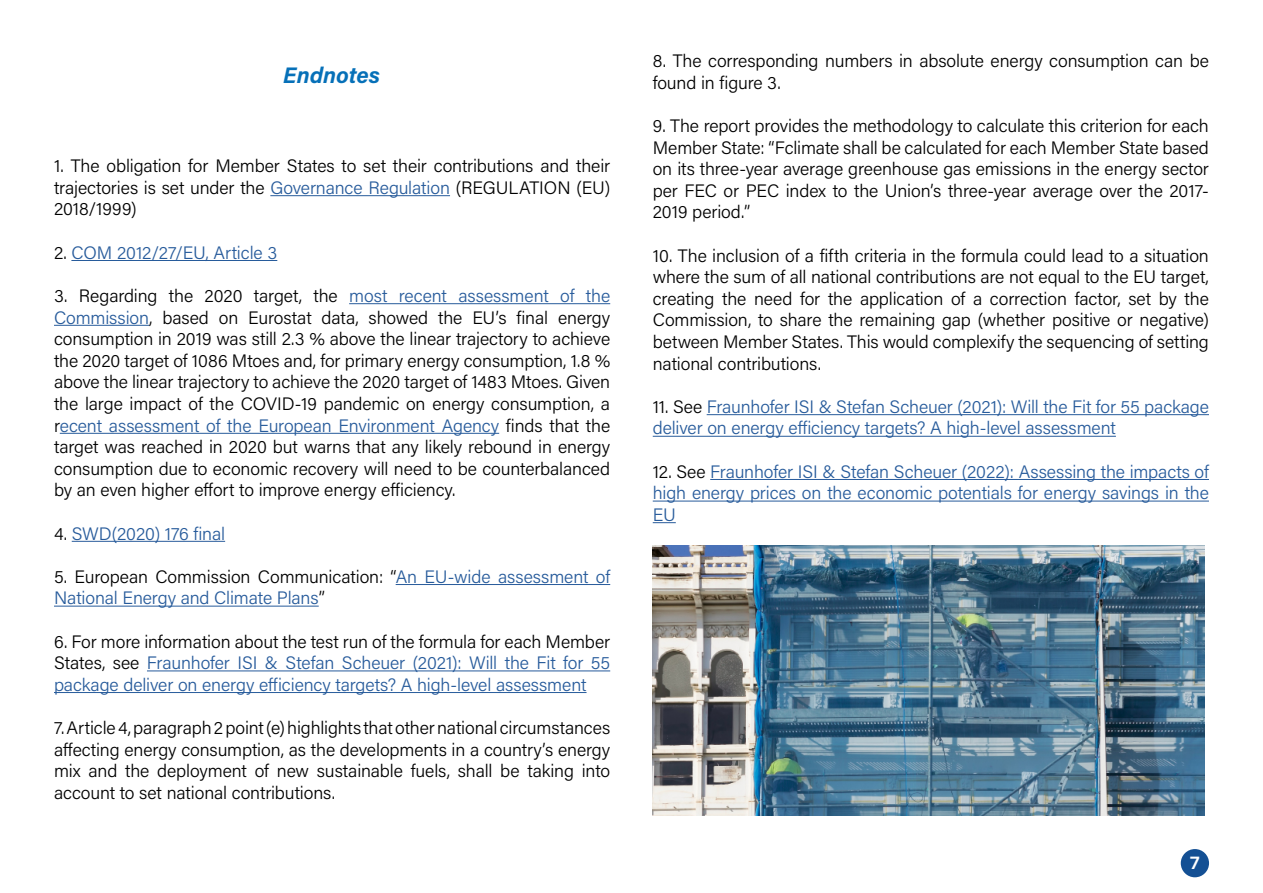
<style>
.page{position:relative;width:1263px;height:893px;background:#fff}
.page>*{position:absolute;margin:0;border:0;box-sizing:border-box;transform-origin:0 0}
.t1{font:22.5px "Acumin Variable Concept";color:#0670b8}
.t2{font:18px/21.6px "Acumin Variable Concept";letter-spacing:-.01em;color:#000;text-align:justify}
.t3{font:18px/21.6px "Acumin Variable Concept";letter-spacing:-.01em;color:#275b9b}
.t4{font:600 18px "Metropolis";color:#fff}
.s1{color:#275b9b}
.s2{color:#000}
</style>
<div class="page">
<div style="left:1181px;top:849px;width:28px;height:28px;background:#145094;border-radius:50%"></div>
<hr style="left:270px;top:195px;width:180px;height:1px;background:#275b9b">
<hr style="left:71px;top:260px;width:206px;height:1px;background:#275b9b">
<hr style="left:349px;top:303px;width:261px;height:1px;background:#275b9b">
<hr style="left:54px;top:325px;width:95px;height:1px;background:#275b9b">
<hr style="left:60px;top:433px;width:439px;height:1px;background:#275b9b">
<hr style="left:72px;top:541px;width:153px;height:1px;background:#275b9b">
<hr style="left:396px;top:584px;width:214px;height:1px;background:#275b9b">
<hr style="left:54px;top:606px;width:265px;height:1px;background:#275b9b">
<hr style="left:147px;top:670px;width:463px;height:1px;background:#275b9b">
<hr style="left:54px;top:692px;width:532px;height:1px;background:#275b9b">
<hr style="left:707px;top:414px;width:502px;height:1px;background:#275b9b">
<hr style="left:653px;top:436px;width:463px;height:1px;background:#275b9b">
<hr style="left:710px;top:479px;width:499px;height:1px;background:#275b9b">
<hr style="left:653px;top:501px;width:556px;height:1px;background:#275b9b">
<svg style="left:653px;top:522px;width:23px;height:1px"></svg>
<img style="left:653px;top:546px;width:552px;height:269px">
<p class="t1" style="left:283px;top:60px;width:98px">Endnotes</p>
<p class="t2" style="left:54px;top:155px;width:558px">1. The obligation for Member States to set their contributions and their trajectories is set under the <span class="s1">Governance Regulation</span> (REGULATION (EU)<br>2018/1999)</p>
<p class="t3" style="left:54px;top:241px;width:225px"><span class="s2">2.</span> COM 2012/27/EU, Article 3</p>
<p class="t2" style="left:54px;top:284px;width:558px">3. Regarding the 2020 target, the <span class="s1">most recent assessment of the Commission</span>, based on Eurostat data, showed the EU’s final energy consumption in 2019 was still 2.3 % above the linear trajectory to achieve the 2020 target of 1086 Mtoes and, for primary energy consumption, 1.8 % above the linear trajectory to achieve the 2020 target of 1483 Mtoes. Given the large impact of the COVID-19 pandemic on energy consumption, a r<span class="s1">ecent assessment of the European Environment Agency</span> finds that the target was reached in 2020 but warns that any likely rebound in energy consumption due to economic recovery will need to be counterbalanced by an even higher effort to improve energy efficiency.</p>
<p class="t3" style="left:54px;top:522px;width:173px"><span class="s2">4.</span> SWD(2020) 176 final</p>
<p class="t3" style="left:54px;top:565px;width:558px"><span class="s2">5. European Commission Communication: “</span>An EU-wide assessment of<br>National Energy and Climate Plans<span class="s2">”</span></p>
<p class="t3" style="left:54px;top:630px;width:558px;text-align:justify"><span class="s2">6. For more information about the test run of the formula for each Member States, see</span> Fraunhofer ISI &amp; Stefan Scheuer (2021): Will the Fit for 55 package deliver on energy efficiency targets? A high-level assessment</p>
<p class="t2" style="left:54px;top:716px;width:558px">7. Article 4, paragraph 2 point (e) highlights that other national circumstances affecting energy consumption, as the developments in a country’s energy mix and the deployment of new sustainable fuels, shall be taking into account to set national contributions.</p>
<p class="t2" style="left:653px;top:49px;width:558px">8. The corresponding numbers in absolute energy consumption can be found in figure 3.</p>
<p class="t2" style="left:653px;top:114px;width:558px">9. The report provides the methodology to calculate this criterion for each Member State: “Fclimate shall be calculated for each Member State based on its three-year average greenhouse gas emissions in the energy sector per FEC or PEC index to the Union’s three-year average over the 2017- 2019 period.”</p>
<p class="t2" style="left:653px;top:244px;width:558px">10. The inclusion of a fifth criteria in the formula could lead to a situation where the sum of all national contributions are not equal to the EU target, creating the need for the application of a correction factor, set by the Commission, to share the remaining gap (whether positive or negative) between Member States. This would complexify the sequencing of setting national contributions.</p>
<p class="t3" style="left:653px;top:395px;width:558px"><span class="s2">11. See</span> Fraunhofer ISI &amp; Stefan Scheuer (2021): Will the Fit for 55 package deliver on energy efficiency targets? A high-level assessment</p>
<p class="t3" style="left:653px;top:460px;width:558px;text-align:justify"><span class="s2">12. See</span> Fraunhofer ISI &amp; Stefan Scheuer (2022): Assessing the impacts of high energy prices on the economic potentials for energy savings in the EU</p>
<p class="t4" style="left:1189px;top:851px;width:12px">7</p>
</div>
